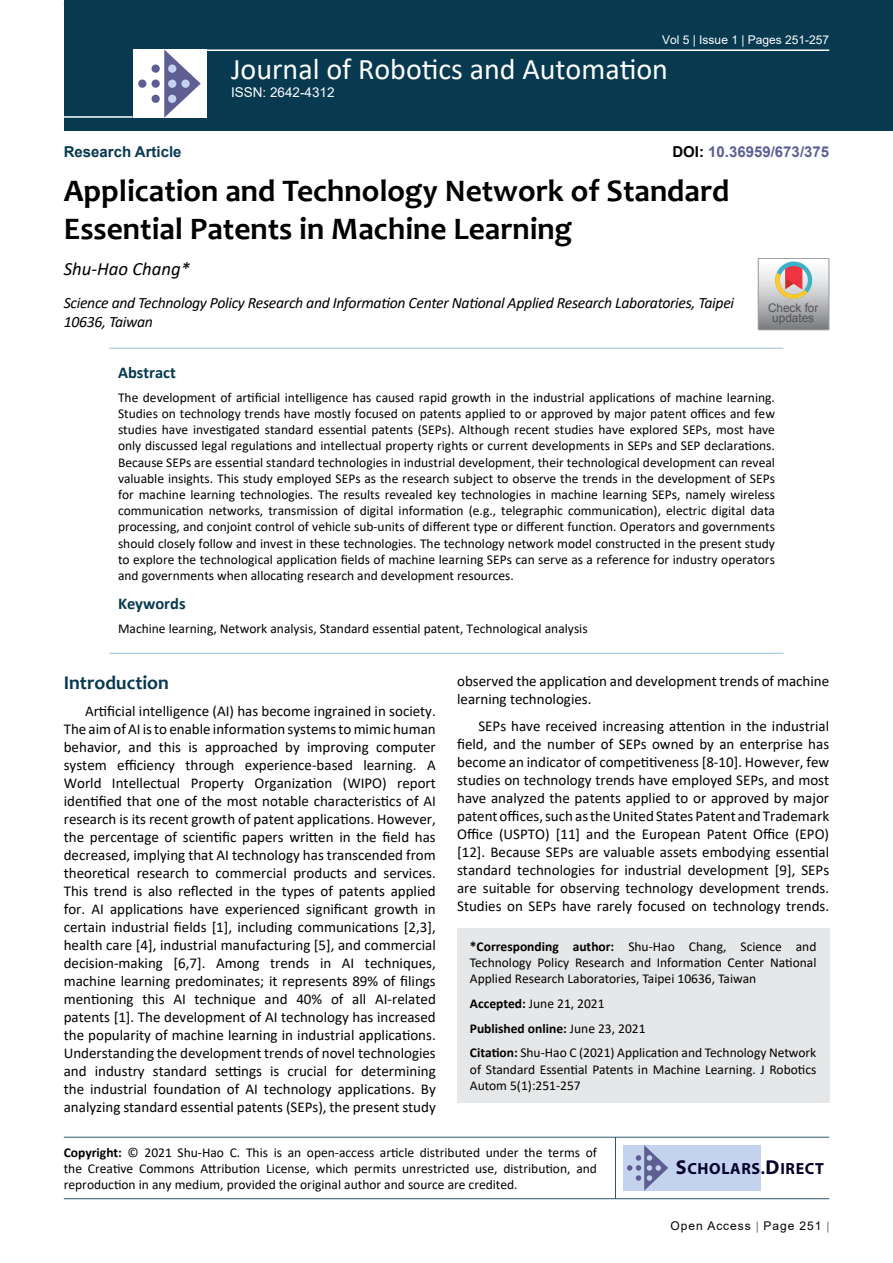
<style>
.page{position:relative;width:893px;height:1263px;background:#fff}
.page>*{position:absolute;margin:0;border:0;box-sizing:border-box;transform-origin:0 0}
.t1{font:700 31.5px/37.8px "Candara";color:#000}
.t2{font:30px "Calibri";color:#fff}
.t3{font:700 19.5px "Candara";color:#073950}
.t4{font:italic 18.75px "Calibri";color:#000}
.t5{font:700 16.5px "Calibri";color:#073950}
.t6{font:700 16.2px "Myriad Pro";letter-spacing:.04em;color:#050128}
.t7{font:italic 15.75px/18.9px "Calibri";letter-spacing:-.02em;color:#000}
.t8{font:15px/18px "Calibri";color:#000;text-align:justify}
.t9{font:700 15px "Arial";color:#5e5f93}
.t10{font:700 15px "Arial";color:#073950}
.t11{font:13.5px/16.2px "Calibri";color:#000;text-align:justify}
.t12{font:13.5px "Arial";color:#fff}
.t13{font:12px "Arial";color:#fff}
.t14{font:12px "Arial";letter-spacing:.08em;color:#000}
.t15{font:11.85px/10.2px "Arial";color:#535353;text-align:center}
.s1{color:#000}
.s2{font-weight:700}
.s3{font-size:20.25px}
</style>
<div class="page">
<div style="left:64px;top:0;width:829px;height:131px;background:#073950"></div>
<hr style="left:64px;top:1137px;width:765px;height:1px;background:#073950">
<hr style="left:64px;top:1198px;width:765px;height:1px;background:#073950">
<hr style="left:615px;top:1137px;width:1px;height:62px;background:#073950">
<hr style="left:204px;top:49px;width:625px;height:2px;background:#fff">
<hr style="left:64px;top:116px;width:69px;height:2px;background:#fff">
<div style="left:133px;top:49px;width:74px;height:69px;background:#fff"></div>
<svg style="left:164px;top:49px;width:37px;height:69px"></svg>
<div style="left:152px;top:65px;width:8px;height:8px;background:#5e5e92;border-radius:50%"></div>
<div style="left:138px;top:80px;width:8px;height:8px;background:#5e5e92;border-radius:50%"></div>
<div style="left:152px;top:80px;width:8px;height:8px;background:#5e5e92;border-radius:50%"></div>
<div style="left:168px;top:80px;width:8px;height:8px;background:#c3d3ee;border-radius:50%"></div>
<div style="left:181px;top:80px;width:9px;height:8px;background:#c3d3ee;border-radius:50%"></div>
<div style="left:168px;top:95px;width:8px;height:8px;background:#c3d3ee;border-radius:50%"></div>
<div style="left:168px;top:65px;width:8px;height:8px;background:#c3d3ee;border-radius:50%"></div>
<div style="left:152px;top:95px;width:8px;height:8px;background:#5e5e92;border-radius:50%"></div>
<div style="left:623px;top:1145px;width:138px;height:45px;background:#c3d3ee"></div>
<svg style="left:627px;top:1145px;width:41px;height:45px"></svg>
<div style="left:457px;top:928px;width:372px;height:174px;background:#e6e7e8"></div>
<hr style="left:109px;top:653px;width:674px;height:1px;background:#98c0d2">
<hr style="left:109px;top:348px;width:674px;height:1px;background:#98c0d2">
<svg style="left:758px;top:258px;width:71px;height:72px;background:#bdb6b3"></svg>
<p class="t13" style="left:662px;top:31px;width:169px">Vol 5 | Issue 1 | Pages 251-257</p>
<p class="t10" style="left:64px;top:141px;width:119px">Research Article</p>
<h2 class="t2" style="left:231px;top:48px;width:438px">Journal of Robotics and Automation</h2>
<p class="t12" style="left:231px;top:83px;width:105px">ISSN: 2642-4312</p>
<p class="t9" style="left:672px;top:141px;width:158px"><span class="s1">DOI:</span> 10.36959/673/375</p>
<h1 class="t1" style="left:64px;top:172px;width:667px">Application and Technology Network of Standard<br>Essential Patents in Machine Learning</h1>
<p class="t4" style="left:64px;top:255px;width:128px">Shu-Hao Chang*</p>
<p class="t7" style="left:64px;top:292px;width:672px">Science and Technology Policy Research and Information Center National Applied Research Laboratories, Taipei<br>10636, Taiwan</p>
<p class="t15" style="left:768px;top:302px;width:52px">Check for updates</p>
<p class="t5" style="left:118px;top:361px;width:59px">Abstract</p>
<p class="t11" style="left:118px;top:389px;width:658px">The development of artificial intelligence has caused rapid growth in the industrial applications of machine learning.<br>Studies on technology trends have mostly focused on patents applied to or approved by major patent offices and few studies have investigated standard essential patents (SEPs). Although recent studies have explored SEPs, most have only discussed legal regulations and intellectual property rights or current developments in SEPs and SEP declarations.<br>Because SEPs are essential standard technologies in industrial development, their technological development can reveal valuable insights. This study employed SEPs as the research subject to observe the trends in the development of SEPs for machine learning technologies. The results revealed key technologies in machine learning SEPs, namely wireless communication networks, transmission of digital information (e.g., telegraphic communication), electric digital data processing, and conjoint control of vehicle sub-units of different type or different function. Operators and governments should closely follow and invest in these technologies. The technology network model constructed in the present study to explore the technological application fields of machine learning SEPs can serve as a reference for industry operators and governments when allocating research and development resources.</p>
<p class="t5" style="left:118px;top:592px;width:69px">Keywords</p>
<p class="t11" style="left:118px;top:620px;width:471px">Machine learning, Network analysis, Standard essential patent, Technological analysis</p>
<h3 class="t3" style="left:64px;top:670px;width:107px">Introduction</h3>
<p class="t8" style="left:64px;top:701px;width:374px;text-indent:21px">Artificial intelligence (AI) has become ingrained in society.<br>The aim of AI is to enable information systems to mimic human behavior, and this is approached by improving computer system efficiency through experience-based learning. A World Intellectual Property Organization (WIPO) report identified that one of the most notable characteristics of AI research is its recent growth of patent applications. However, the percentage of scientific papers written in the field has decreased, implying that AI technology has transcended from theoretical research to commercial products and services.<br>This trend is also reflected in the types of patents applied for. AI applications have experienced significant growth in certain industrial fields [1], including communications [2,3], health care [4], industrial manufacturing [5], and commercial decision-making [6,7]. Among trends in AI techniques, machine learning predominates; it represents 89% of filings mentioning this AI technique and 40% of all AI-related patents [1]. The development of AI technology has increased the popularity of machine learning in industrial applications.<br>Understanding the development trends of novel technologies and industry standard settings is crucial for determining the industrial foundation of AI technology applications. By analyzing standard essential patents (SEPs), the present study</p>
<p class="t8" style="left:457px;top:672px;width:374px">observed the application and development trends of machine learning technologies.</p>
<p class="t8" style="left:457px;top:716px;width:374px;text-indent:21px">SEPs have received increasing attention in the industrial field, and the number of SEPs owned by an enterprise has become an indicator of competitiveness [8-10]. However, few studies on technology trends have employed SEPs, and most have analyzed the patents applied to or approved by major patent offices, such as the United States Patent and Trademark Office (USPTO) [11] and the European Patent Office (EPO) [12]. Because SEPs are valuable assets embodying essential standard technologies for industrial development [9], SEPs are suitable for observing technology development trends.<br>Studies on SEPs have rarely focused on technology trends.</p>
<p class="t11" style="left:470px;top:938px;width:348px"><span class="s2">*Corresponding author:</span> Shu-Hao Chang, Science and Technology Policy Research and Information Center National Applied Research Laboratories, Taipei 10636, Taiwan</p>
<p class="t11" style="left:470px;top:991px;width:348px;line-height:24.8px;text-align:left"><span class="s2">Accepted:</span> June 21, 2021<br><span class="s2">Published online:</span> June 23, 2021<br><span class="s2">Citation:</span> Shu-Hao C (2021) Application and Technology Network</p>
<p class="t11" style="left:470px;top:1060px;width:348px">of Standard Essential Patents in Machine Learning. J Robotics<br>Autom 5(1):251-257</p>
<p class="t11" style="left:64px;top:1144px;width:535px"><span class="s2">Copyright:</span> © 2021 Shu-Hao C. This is an open-access article distributed under the terms of the Creative Commons Attribution License, which permits unrestricted use, distribution, and reproduction in any medium, provided the original author and source are credited.</p>
<p class="t6" style="left:676px;top:1158px;width:150px"><span class="s3">S</span>CHOLARS.<span class="s3">D</span>IRECT</p>
<p class="t14" style="left:670px;top:1217px;width:152px">Open Access Page 251</p>
</div>
